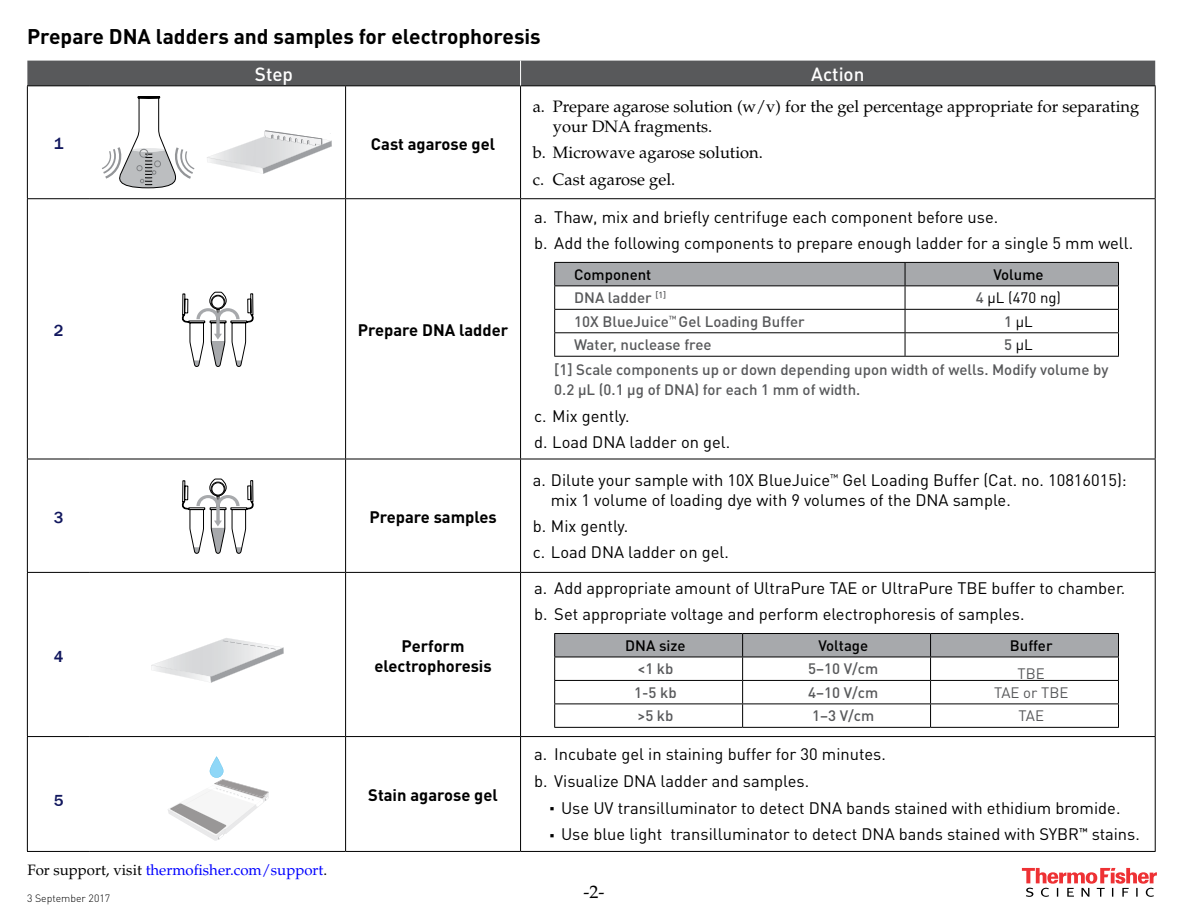
<style>
.page{position:relative;width:1188px;height:918px;background:#fff}
.page>*{position:absolute;margin:0;border:0;box-sizing:border-box;transform-origin:0 0}
.t1{font:700 21px "DIN Pro";color:#000}
.t2{font:500 18.9px "DIN Pro";color:#fff}
.t3{font:18px "Palatino LT Std";color:#000}
.t4{font:16.5px/26.5px "DIN Pro";color:#000}
.t5{font:16.5px/19.8px "Palatino LT Std";color:#000}
.t6{font:700 16.5px/19.8px "DIN Pro";color:#000;text-align:center}
.t7{font:500 16.5px "Franklin Gothic";color:#11175e}
.t8{font:500 15px/25px "DIN Pro";color:#58595b}
.t9{font:15px "Palatino LT Std";color:#00f}
.t10{font:500 15px "DIN Pro";color:#000}
.t11{font:15px "DIN Pro";color:#58595b}
.t12{font:15px "DIN Pro";color:#000}
.t13{font:300 10.5px "DIN Pro";color:#000}
.s1{color:#000}
.s2{font-weight:500;color:#58595b}
.s3{font-weight:400;color:#000}
.s4{font-size:34.5px}
</style>
<div class="page">
<svg style="left:1022px;top:869px;width:135px;height:28px"></svg>
<hr style="left:345px;top:86px;width:1px;height:112px;background:#000">
<hr style="left:521px;top:85px;width:635px;height:1px;background:#000">
<hr style="left:520px;top:86px;width:1px;height:112px;background:#000">
<hr style="left:1155px;top:86px;width:1px;height:112px;background:#000">
<hr style="left:346px;top:198px;width:175px;height:1px;background:#000">
<hr style="left:345px;top:199px;width:1px;height:260px;background:#000">
<hr style="left:346px;top:459px;width:175px;height:1px;background:#000">
<hr style="left:345px;top:459px;width:1px;height:113px;background:#000">
<hr style="left:520px;top:459px;width:1px;height:113px;background:#000">
<hr style="left:1155px;top:459px;width:1px;height:113px;background:#000">
<hr style="left:346px;top:572px;width:175px;height:1px;background:#000">
<hr style="left:345px;top:573px;width:1px;height:163px;background:#000">
<hr style="left:346px;top:736px;width:175px;height:1px;background:#000">
<hr style="left:345px;top:737px;width:1px;height:114px;background:#000">
<hr style="left:346px;top:851px;width:175px;height:1px;background:#000">
<hr style="left:90px;top:736px;width:256px;height:1px;background:#000">
<hr style="left:90px;top:851px;width:256px;height:1px;background:#000">
<hr style="left:90px;top:572px;width:256px;height:1px;background:#000">
<hr style="left:90px;top:459px;width:256px;height:1px;background:#000">
<hr style="left:27px;top:86px;width:1px;height:112px;background:#000">
<hr style="left:27px;top:199px;width:1px;height:260px;background:#000">
<hr style="left:27px;top:459px;width:1px;height:113px;background:#000">
<hr style="left:27px;top:573px;width:1px;height:163px;background:#000">
<hr style="left:27px;top:737px;width:1px;height:114px;background:#000">
<div style="left:27px;top:61px;width:1128px;height:25px;background:#58595b"></div>
<hr style="left:90px;top:198px;width:256px;height:1px;background:#000">
<hr style="left:521px;top:198px;width:635px;height:1px;background:#000">
<hr style="left:520px;top:199px;width:1px;height:260px;background:#000">
<hr style="left:521px;top:459px;width:635px;height:1px;background:#000">
<hr style="left:521px;top:572px;width:635px;height:1px;background:#000">
<hr style="left:520px;top:573px;width:1px;height:163px;background:#000">
<hr style="left:521px;top:736px;width:635px;height:1px;background:#000">
<hr style="left:520px;top:737px;width:1px;height:114px;background:#000">
<hr style="left:521px;top:851px;width:635px;height:1px;background:#000">
<hr style="left:27px;top:85px;width:63px;height:1px;background:#000">
<hr style="left:90px;top:85px;width:256px;height:1px;background:#000">
<hr style="left:27px;top:736px;width:63px;height:1px;background:#000">
<hr style="left:27px;top:851px;width:63px;height:1px;background:#000">
<hr style="left:27px;top:459px;width:63px;height:1px;background:#000">
<hr style="left:27px;top:572px;width:63px;height:1px;background:#000">
<hr style="left:27px;top:198px;width:63px;height:1px;background:#000">
<hr style="left:1155px;top:199px;width:1px;height:260px;background:#000">
<hr style="left:1155px;top:573px;width:1px;height:163px;background:#000">
<hr style="left:1155px;top:737px;width:1px;height:114px;background:#000">
<svg style="left:102px;top:96px;width:92px;height:92px"></svg>
<svg style="left:207px;top:130px;width:125px;height:44px"></svg>
<svg style="left:182px;top:292px;width:72px;height:75px"></svg>
<hr style="left:554px;top:356px;width:351px;height:1px;background:#000">
<hr style="left:905px;top:356px;width:214px;height:1px;background:#000">
<svg style="left:554px;top:262px;width:565px;height:94px"></svg>
<svg style="left:182px;top:479px;width:72px;height:75px"></svg>
<svg style="left:151px;top:638px;width:133px;height:45px"></svg>
<hr style="left:554px;top:633px;width:189px;height:1px;background:#000">
<hr style="left:743px;top:633px;width:188px;height:1px;background:#000">
<hr style="left:931px;top:633px;width:188px;height:1px;background:#000">
<hr style="left:554px;top:727px;width:189px;height:1px;background:#000">
<hr style="left:743px;top:727px;width:188px;height:1px;background:#000">
<hr style="left:931px;top:727px;width:188px;height:1px;background:#000">
<svg style="left:554px;top:634px;width:565px;height:93px"></svg>
<svg style="left:168px;top:756px;width:101px;height:85px"></svg>
<p class="t1" style="left:27px;top:22px;width:515px">Prepare DNA ladders and samples for electrophoresis</p>
<p class="t2" style="left:255px;top:62px;width:40px">Step</p>
<p class="t2" style="left:811px;top:62px;width:55px">Action</p>
<p class="t7" style="left:54px;top:134px;width:11px">1</p>
<p class="t6" style="left:371px;top:133px;width:126px">Cast agarose gel</p>
<p class="t7" style="left:54px;top:320px;width:11px">2</p>
<p class="t6" style="left:358px;top:320px;width:152px">Prepare DNA ladder</p>
<p class="t7" style="left:54px;top:507px;width:11px">3</p>
<p class="t6" style="left:369px;top:507px;width:129px">Prepare samples</p>
<p class="t7" style="left:54px;top:646px;width:11px">4</p>
<p class="t6" style="left:374px;top:635px;width:119px">Perform electrophoresis</p>
<p class="t7" style="left:54px;top:790px;width:11px">5</p>
<p class="t6" style="left:368px;top:785px;width:131px">Stain agarose gel</p>
<p class="t9" style="left:27px;top:861px;width:301px"><span class="s1">For support, visit</span> thermofisher.com/support<span class="s1">.</span></p>
<p class="t13" style="left:27px;top:891px;width:85px">3 September 2017</p>
<p class="t5" style="left:553px;top:97px;width:588px;text-indent:-20px">a. Prepare agarose solution (w/v) for the gel percentage appropriate for separating your DNA fragments.</p>
<p class="t5" style="left:533px;top:140px;width:232px;line-height:26.5px">b. Microwave agarose solution. c. Cast agarose gel.</p>
<p class="t4" style="left:534px;top:203px;width:601px">a. Thaw, mix and briefly centrifuge each component before use.<br>b. Add the following components to prepare enough ladder for a single 5 mm well.</p>
<p class="t10" style="left:574px;top:264px;width:79px">Component</p>
<p class="t10" style="left:993px;top:264px;width:52px">Volume</p>
<p class="t8" style="left:574px;top:285px;width:93px">DNA ladder <sup>[1]</sup></p>
<p class="t12" style="left:976px;top:288px;width:87px"><span class="s2">4</span> µL (470 ng)</p>
<p class="t8" style="left:574px;top:308px;width:232px">10X BlueJuice<sup>™</sup> Gel Loading Buffer</p>
<p class="t12" style="left:1004px;top:311px;width:30px"><span class="s2">1</span> µL</p>
<p class="t8" style="left:574px;top:332px;width:139px">Water, nuclease free</p>
<p class="t8" style="left:554px;top:332px;width:556px;text-indent:450px">5 <span class="s3">µL<br></span>[1] Scale components up or down depending upon width of wells. Modify volume by</p>
<p class="t8" style="left:554px;top:377px;width:308px">0.2 µL (0.1 µg of DNA) for each 1 mm of width.</p>
<p class="t4" style="left:534px;top:402px;width:198px;line-height:25.8px">c. Mix gently.<br>d. Load DNA ladder on gel.</p>
<p class="t4" style="left:551px;top:470px;width:577px;line-height:19.8px;text-indent:-18px">a. Dilute your sample with 10X BlueJuice<sup>™</sup> Gel Loading Buffer (Cat. no. 10816015): mix 1 volume of loading dye with 9 volumes of the DNA sample.</p>
<p class="t4" style="left:533px;top:512px;width:198px;line-height:25.8px">b. Mix gently.<br>c. Load DNA ladder on gel.</p>
<p class="t4" style="left:534px;top:574px;width:593px">a. Add appropriate amount of UltraPure TAE or UltraPure TBE buffer to chamber. b. Set appropriate voltage and perform electrophoresis of samples.</p>
<p class="t10" style="left:625px;top:635px;width:62px">DNA size</p>
<p class="t10" style="left:818px;top:635px;width:51px">Voltage</p>
<p class="t10" style="left:1010px;top:635px;width:44px">Buffer</p>
<p class="t8" style="left:637px;top:656px;width:38px">&lt;1 kb</p>
<p class="t8" style="left:808px;top:656px;width:72px">5–10 V/cm</p>
<p class="t11" style="left:1018px;top:663px;width:29px">TBE</p>
<p class="t8" style="left:634px;top:679px;width:44px">1-5 kb</p>
<p class="t8" style="left:808px;top:679px;width:72px">4–10 V/cm</p>
<p class="t11" style="left:994px;top:682px;width:76px">TAE or TBE</p>
<p class="t8" style="left:637px;top:703px;width:38px">&gt;5 kb</p>
<p class="t8" style="left:812px;top:703px;width:64px">1–3 V/cm</p>
<p class="t11" style="left:1019px;top:706px;width:27px">TAE</p>
<p class="t4" style="left:534px;top:741px;width:353px">a. Incubate gel in staining buffer for 30 minutes. b. Visualize DNA ladder and samples.</p>
<p class="t4" style="left:548px;top:794px;width:594px"><span class="s4">·</span> Use UV transilluminator to detect DNA bands stained with ethidium bromide.<br><span class="s4">·</span> Use blue light transilluminator to detect DNA bands stained with SYBR<sup>™</sup> stains.</p>
<p class="t3" style="left:584px;top:881px;width:22px">-2-</p>
</div>
